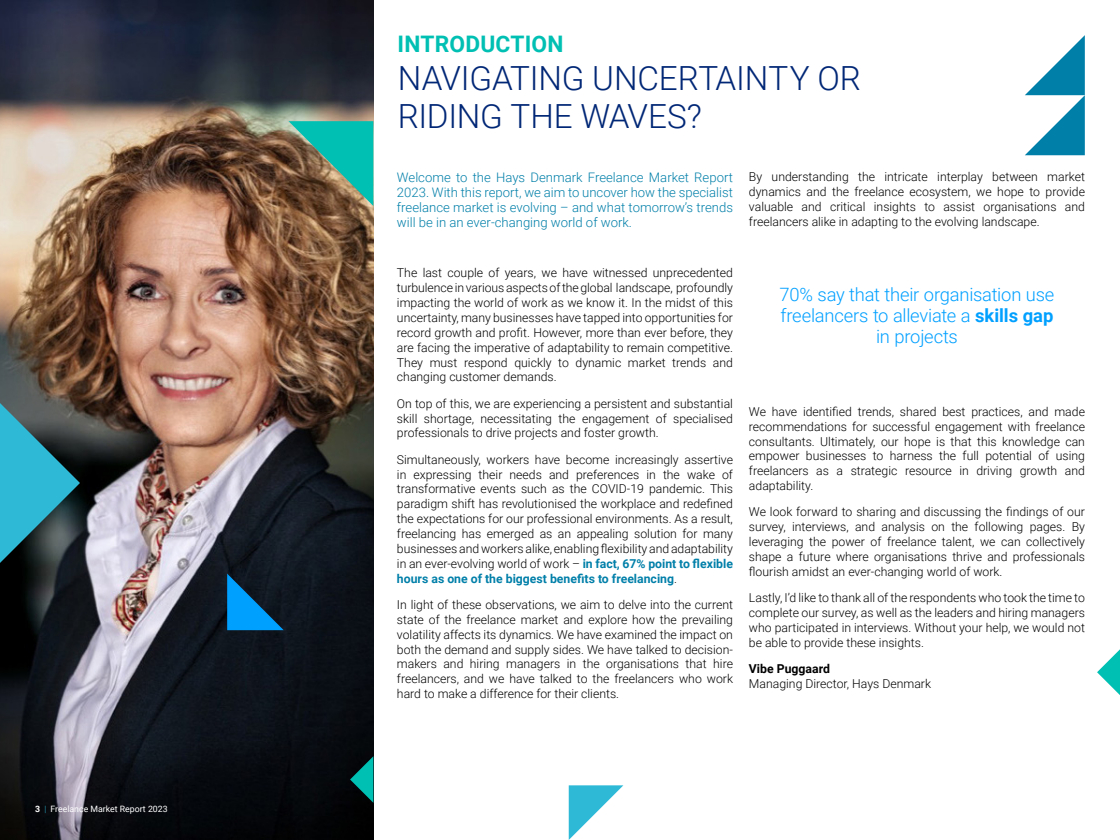
<style>
.page{position:relative;width:1120px;height:840px;background:#fff}
.page>*{position:absolute;margin:0;border:0;box-sizing:border-box;transform-origin:0 0}
.t1{font:300 33.25px/38.1px "Roboto";letter-spacing:-.005em;color:#002776}
.t2{font:700 22.75px "Roboto";letter-spacing:.01em;color:#00bfb3}
.t3{font:300 18.38px/21px "Roboto";letter-spacing:-.015em;color:#00a0ff;text-align:center}
.t4{font:300 13.12px/14.9px "Roboto";color:#007fa9;text-align:justify}
.t5{font:300 12.25px/14.9px "Roboto";color:#000;text-align:justify}
.t6{font:700 12.25px "Roboto";color:#000}
.t7{font:8.75px "Roboto";color:#fff}
.s1{font-weight:700}
.s2{font-weight:300;color:#2ebad7}
.s3{font-weight:700;color:#007fa9}
</style>
<div class="page">
<img style="left:0;top:0;width:373px;height:840px">
<svg style="left:0;top:403px;width:80px;height:160px;background:#317a89"></svg>
<svg style="left:227px;top:574px;width:57px;height:56px;background:#085b8f"></svg>
<svg style="left:350px;top:756px;width:23px;height:47px"></svg>
<svg style="left:289px;top:121px;width:84px;height:85px;background:#3f8f7c"></svg>
<svg style="left:1097px;top:649px;width:23px;height:46px"></svg>
<svg style="left:1025px;top:35px;width:60px;height:120px"></svg>
<svg style="left:569px;top:785px;width:54px;height:55px"></svg>
<p class="t7" style="left:35px;top:802px;width:134px"><span class="s1">3</span> <span class="s2">|</span> Freelance Market Report 2023</p>
<h2 class="t2" style="left:398px;top:28px;width:167px">INTRODUCTION</h2>
<h1 class="t1" style="left:398px;top:58px;width:465px">NAVIGATING UNCERTAINTY OR<br>RIDING THE WAVES?</h1>
<p class="t4" style="left:397px;top:169px;width:338px">Welcome to the Hays Denmark Freelance Market Report 2023. With this report, we aim to uncover how the specialist freelance market is evolving – and what tomorrow’s trends will be in an ever-changing world of work.</p>
<p class="t5" style="left:397px;top:265px;width:338px">The last couple of years, we have witnessed unprecedented turbulence in various aspects of the global landscape, profoundly impacting the world of work as we know it. In the midst of this uncertainty, many businesses have tapped into opportunities for record growth and profit. However, more than ever before, they are facing the imperative of adaptability to remain competitive.<br>They must respond quickly to dynamic market trends and changing customer demands.</p>
<p class="t5" style="left:397px;top:396px;width:338px">On top of this, we are experiencing a persistent and substantial skill shortage, necessitating the engagement of specialised professionals to drive projects and foster growth.</p>
<p class="t5" style="left:397px;top:451px;width:338px">Simultaneously, workers have become increasingly assertive in expressing their needs and preferences in the wake of transformative events such as the COVID-19 pandemic. This paradigm shift has revolutionised the workplace and redefined the expectations for our professional environments. As a result, freelancing has emerged as an appealing solution for many businesses and workers alike, enabling flexibility and adaptability in an ever-evolving world of work – <span class="s3">in fact, 67% point to flexible hours as one of the biggest benefits to freelancing</span>.</p>
<p class="t5" style="left:397px;top:597px;width:338px">In light of these observations, we aim to delve into the current state of the freelance market and explore how the prevailing volatility affects its dynamics. We have examined the impact on both the demand and supply sides. We have talked to decision&shy;makers and hiring managers in the organisations that hire freelancers, and we have talked to the freelancers who work hard to make a difference for their clients.</p>
<p class="t5" style="left:749px;top:169px;width:338px">By understanding the intricate interplay between market dynamics and the freelance ecosystem, we hope to provide valuable and critical insights to assist organisations and freelancers alike in adapting to the evolving landscape.</p>
<h3 class="t3" style="left:780px;top:283px;width:276px">70% say that their organisation use freelancers to alleviate a <span class="s1">skills gap </span>in projects</h3>
<p class="t5" style="left:749px;top:404px;width:338px">We have identified trends, shared best practices, and made recommendations for successful engagement with freelance consultants. Ultimately, our hope is that this knowledge can empower businesses to harness the full potential of using freelancers as a strategic resource in driving growth and adaptability.</p>
<p class="t5" style="left:749px;top:504px;width:338px">We look forward to sharing and discussing the findings of our survey, interviews, and analysis on the following pages. By leveraging the power of freelance talent, we can collectively shape a future where organisations thrive and professionals flourish amidst an ever-changing world of work.</p>
<p class="t5" style="left:749px;top:590px;width:338px">Lastly, I’d like to thank all of the respondents who took the time to complete our survey, as well as the leaders and hiring managers who participated in interviews. Without your help, we would not be able to provide these insights.</p>
<p class="t6" style="left:749px;top:660px;width:82px">Vibe Puggaard</p>
<p class="t5" style="left:749px;top:676px;width:184px">Managing Director, Hays Denmark</p>
</div>
